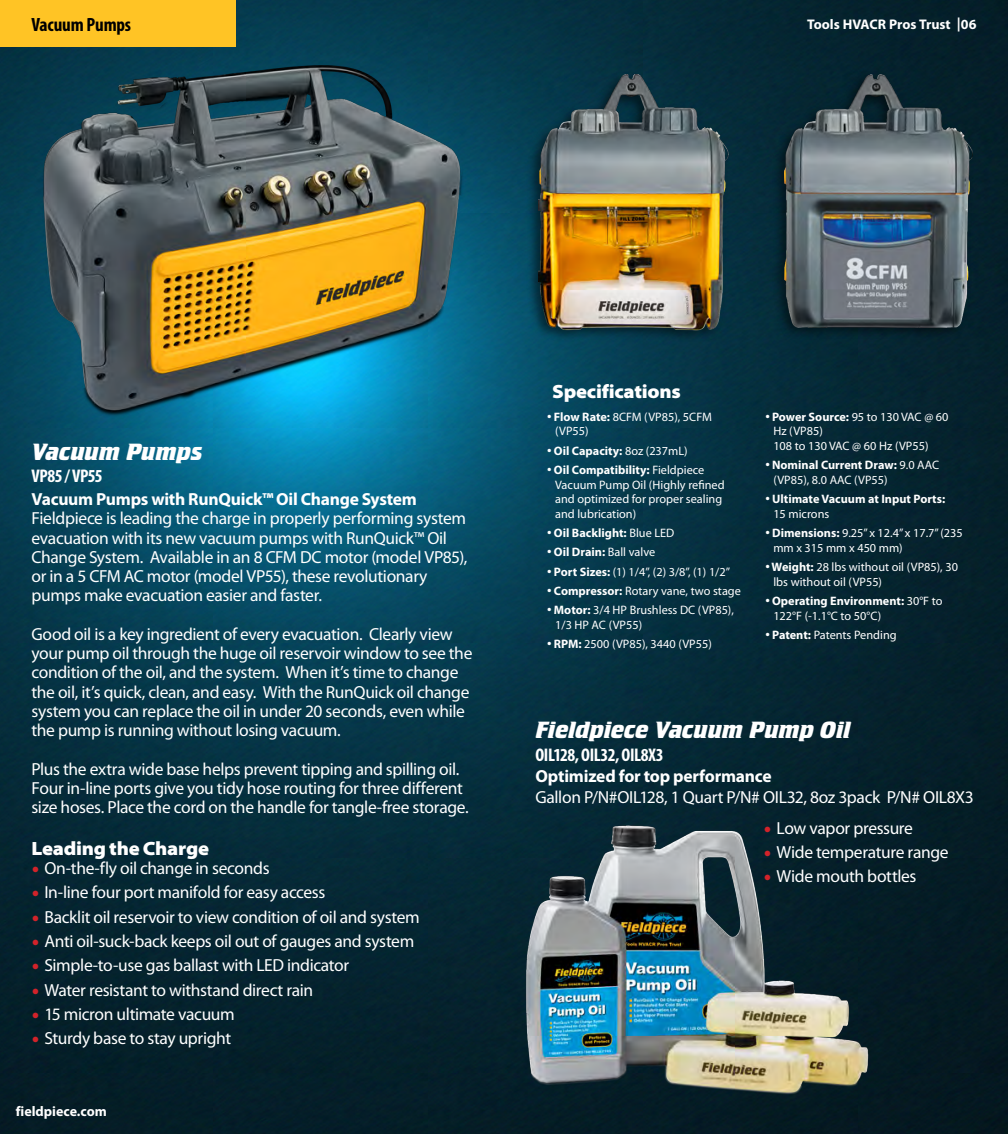
<style>
.page{position:relative;width:1008px;height:1134px;background:#fff}
.page>*{position:absolute;margin:0;border:0;box-sizing:border-box;transform-origin:0 0}
.t1{font:24.5px "Crillee Bold Italic Let Plain";letter-spacing:-.01em;color:#fff}
.t2{font:900 semi-expanded 19.25px "Myriad Pro";letter-spacing:-.015em;color:#fff}
.t3{font:700 condensed 19.25px "Myriad Pro";letter-spacing:-.01em;color:#000}
.t4{font:700 condensed 18.38px "Myriad Pro";letter-spacing:-.025em;color:#fff}
.t5{font:17.5px/19.2px "Myriad Pro";letter-spacing:-.02em;color:#fff}
.t6{font:700 17.5px "Myriad Pro";letter-spacing:-.015em;color:#fff}
.t7{font:700 14px "Myriad Pro";color:#fff}
.t8{font:12.25px/14.7px "Myriad Pro";color:#fff}
.t9{font:700 12.25px/14.7px "Myriad Pro";color:#fff}
.s1{font-family:"Minion Pro";font-size:21px;color:#d2232a}
.s2{font-stretch:condensed;font-size:17.5px}
.s3{font-weight:700}
.s4{font-weight:400;font-stretch:condensed;font-size:17.5px}
.s5{font-weight:400}
</style>
<div class="page">
<img style="left:0;top:0;width:1008px;height:1134px">
<div style="left:0;top:0;width:236px;height:47px;background:#ffc425"></div>
<img style="left:32px;top:55px;width:441px;height:365px">
<div style="left:526px;top:71px;width:206px;height:272px;background:#000;opacity:.5"></div>
<img style="left:539px;top:75px;width:190px;height:256px">
<div style="left:772px;top:70px;width:205px;height:270px;background:#000;opacity:.5"></div>
<img style="left:785px;top:74px;width:188px;height:253px">
<img style="left:520px;top:821px;width:354px;height:278px">
<p class="t3" style="left:32px;top:14px;width:101px">Vacuum Pumps</p>
<p class="t7" style="left:807px;top:16px;width:171px">Tools HVACR Pros Trust |06</p>
<h1 class="t1" style="left:32px;top:437px;width:173px">Vacuum Pumps</h1>
<p class="t4" style="left:32px;top:466px;width:73px">VP85 / VP55</p>
<p class="t6" style="left:32px;top:489px;width:387px">Vacuum Pumps with RunQuick™ Oil Change System</p>
<p class="t5" style="left:32px;top:509px;width:437px">Fieldpiece is leading the charge in properly performing system evacuation with its new vacuum pumps with RunQuick™ Oil Change System. Available in an 8 CFM DC motor (model VP85), or in a 5 CFM AC motor (model VP55), these revolutionary pumps make evacuation easier and faster.</p>
<p class="t5" style="left:32px;top:625px;width:442px">Good oil is a key ingredient of every evacuation. Clearly view your pump oil through the huge oil reservoir window to see the condition of the oil, and the system. When it’s time to change the oil, it’s quick, clean, and easy. With the RunQuick oil change system you can replace the oil in under 20 seconds, even while the pump is running without losing vacuum.</p>
<p class="t5" style="left:32px;top:759px;width:439px">Plus the extra wide base helps prevent tipping and spilling oil.<br>Four in-line ports give you tidy hose routing for three different size hoses. Place the cord on the handle for tangle-free storage.</p>
<p class="t2" style="left:32px;top:837px;width:179px">Leading the Charge</p>
<p class="t5" style="left:32px;top:859px;width:240px"><span class="s1">•</span> On-the-fly oil change in seconds</p>
<p class="t5" style="left:32px;top:883px;width:295px"><span class="s1">•</span> In-line four port manifold for easy access</p>
<p class="t5" style="left:32px;top:908px;width:390px"><span class="s1">•</span> Backlit oil reservoir to view condition of oil and system</p>
<p class="t5" style="left:32px;top:932px;width:384px"><span class="s1">•</span> Anti oil-suck-back keeps oil out of gauges and system</p>
<p class="t5" style="left:32px;top:956px;width:319px"><span class="s1">•</span> Simple-to-use gas ballast with LED indicator</p>
<p class="t5" style="left:32px;top:980px;width:283px"><span class="s1">•</span> Water resistant to withstand direct rain</p>
<p class="t5" style="left:32px;top:1005px;width:205px"><span class="s1">•</span> 15 micron ultimate vacuum</p>
<p class="t5" style="left:32px;top:1029px;width:201px"><span class="s1">•</span> Sturdy base to stay upright</p>
<p class="t7" style="left:16px;top:1103px;width:93px">fieldpiece.com</p>
<p class="t2" style="left:552px;top:380px;width:130px">Specifications</p>
<p class="t8" style="left:555px;top:409px;width:158px;text-indent:-8px"><span class="s2">•</span> <span class="s3">Flow Rate:</span> 8CFM (VP85), 5CFM (VP55)</p>
<p class="t9" style="left:547px;top:443px;width:142px"><span class="s4">•</span> Oil Capacity: <span class="s5">8oz (237mL)</span></p>
<p class="t8" style="left:555px;top:463px;width:171px;text-indent:-8px"><span class="s2">•</span> <span class="s3">Oil Compatibility:</span> Fieldpiece<br>Vacuum Pump Oil (Highly refined and optimized for proper sealing and lubrication)</p>
<p class="t9" style="left:547px;top:526px;width:129px"><span class="s4">•</span> Oil Backlight: <span class="s5">Blue LED</span></p>
<p class="t9" style="left:547px;top:545px;width:110px"><span class="s4">•</span> Oil Drain: <span class="s5">Ball valve</span></p>
<p class="t8" style="left:547px;top:565px;width:184px"><span class="s2">•</span> <span class="s3">Port Sizes:</span> (1) 1/4”, (2) 3/8”, (1) 1/2”</p>
<p class="t8" style="left:547px;top:584px;width:195px"><span class="s2">•</span> <span class="s3">Compressor:</span> Rotary vane, two stage</p>
<p class="t8" style="left:555px;top:603px;width:180px;text-indent:-8px"><span class="s2">•</span> <span class="s3">Motor:</span> 3/4 HP Brushless DC (VP85),<br>1/3 HP AC (VP55)</p>
<p class="t8" style="left:547px;top:637px;width:166px"><span class="s2">•</span> <span class="s3">RPM:</span> 2500 (VP85), 3440 (VP55)</p>
<p class="t8" style="left:773px;top:409px;width:177px;text-indent:-8px"><span class="s2">•</span> <span class="s3">Power Source:</span> 95 to 130 VAC @ 60<br>Hz (VP85)<br>108 to 130 VAC @ 60 Hz (VP55)</p>
<p class="t8" style="left:773px;top:458px;width:167px;text-indent:-8px"><span class="s2">•</span> <span class="s3">Nominal Current Draw:</span> 9.0 AAC (VP85), 8.0 AAC (VP55)</p>
<p class="t9" style="left:773px;top:492px;width:173px;text-indent:-8px"><span class="s4">•</span> Ultimate Vacuum at Input Ports:<br><span class="s5">15 microns</span></p>
<p class="t8" style="left:773px;top:526px;width:191px;text-indent:-8px"><span class="s2">•</span> <span class="s3">Dimensions:</span> 9.25” x 12.4” x 17.7” (235 mm x 315 mm x 450 mm)</p>
<p class="t8" style="left:773px;top:560px;width:186px;text-indent:-8px"><span class="s2">•</span> <span class="s3">Weight:</span> 28 lbs without oil (VP85), 30 lbs without oil (VP55)</p>
<p class="t8" style="left:773px;top:594px;width:171px;text-indent:-8px"><span class="s2">•</span> <span class="s3">Operating Environment:</span> 30°F to<br>122°F (-1.1°C to 50°C)</p>
<p class="t8" style="left:765px;top:628px;width:133px"><span class="s2">•</span> <span class="s3">Patent:</span> Patents Pending</p>
<h1 class="t1" style="left:536px;top:716px;width:317px">Fieldpiece Vacuum Pump Oil</h1>
<p class="t4" style="left:536px;top:745px;width:130px">OIL128, OIL32, OIL8X3</p>
<p class="t6" style="left:536px;top:767px;width:238px">Optimized for top performance</p>
<p class="t5" style="left:536px;top:788px;width:440px">Gallon P/N#OIL128, 1 Quart P/N# OIL32, 8oz 3pack P/N# OIL8X3</p>
<p class="t5" style="left:764px;top:819px;width:151px"><span class="s1">•</span> Low vapor pressure</p>
<p class="t5" style="left:764px;top:843px;width:187px"><span class="s1">•</span> Wide temperature range</p>
<p class="t5" style="left:764px;top:867px;width:155px"><span class="s1">•</span> Wide mouth bottles</p>
</div>
